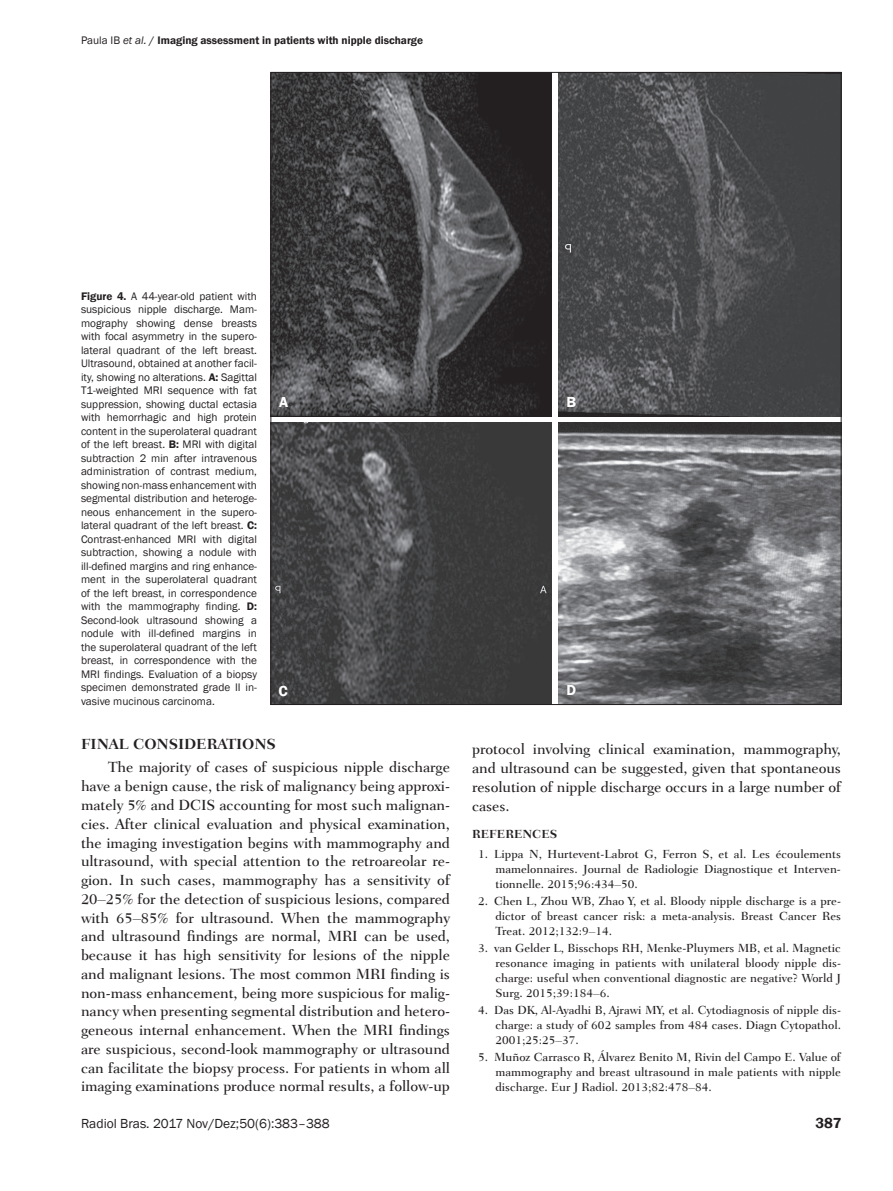
<style>
.page{position:relative;width:893px;height:1191px;background:#fff}
.page>*{position:absolute;margin:0;border:0;box-sizing:border-box;transform-origin:0 0}
.t1{font:500 15px/18.8px "Fairfield LT";letter-spacing:-.005em;color:#231f20;text-align:justify}
.t2{font:700 15px "Fairfield LT";letter-spacing:-.005em;color:#231f20}
.t3{font:600 15px "Franklin Gothic";color:#fff}
.t4{font:600 15px "Franklin Gothic";color:#231f20}
.t5{font:13.5px "Franklin Gothic";color:#231f20}
.t6{font:500 12px/15px "Fairfield LT";color:#231f20;text-align:justify}
.t7{font:700 12px "Fairfield LT";color:#231f20}
.t8{font:11.25px/13.5px "Franklin Gothic";color:#231f20;text-align:justify}
.t9{font:600 11.25px "Franklin Gothic";color:#231f20}
.s1{font-weight:400}
.s2{font-weight:400;font-style:italic}
.s3{font-weight:500}
.s4{font-weight:600}
</style>
<div class="page">
<img style="left:272px;top:74px;width:279px;height:342px">
<img style="left:558px;top:74px;width:281px;height:342px">
<img style="left:272px;top:423px;width:279px;height:280px">
<img style="left:558px;top:423px;width:281px;height:280px">
<p class="t9" style="left:81px;top:33px;width:344px"><span class="s1">Paula IB</span> <span class="s2">et al.</span> <span class="s3">/</span> Imaging assessment in patients with nipple discharge</p>
<p class="t8" style="left:81px;top:289px;width:178px"><span class="s4">Figure 4.</span> A 44-year-old patient with suspicious nipple discharge. Mam&shy;mography showing dense breasts with focal asymmetry in the supero&shy;lateral quadrant of the left breast.<br>Ultrasound, obtained at another facil&shy;ity, showing no alterations. <span class="s4">A:</span> Sagittal T1-weighted MRI sequence with fat suppression, showing ductal ectasia with hemorrhagic and high protein content in the superolateral quadrant of the left breast. <span class="s4">B:</span> MRI with digital subtraction 2 min after intravenous administration of contrast medium, showing non-mass enhancement with segmental distribution and heteroge&shy;neous enhancement in the supero&shy;lateral quadrant of the left breast. <span class="s4">C:<br></span>Contrast-enhanced MRI with digital subtraction, showing a nodule with ill-defined margins and ring enhance&shy;ment in the superolateral quadrant of the left breast, in correspondence with the mammography finding. <span class="s4">D:<br></span>Second-look ultrasound showing a nodule with ill-defined margins in the superolateral quadrant of the left breast, in correspondence with the MRI findings. Evaluation of a biopsy specimen demonstrated grade II in&shy;vasive mucinous carcinoma.</p>
<p class="t3" style="left:279px;top:393px;width:11px">A</p>
<p class="t3" style="left:566px;top:393px;width:11px">B</p>
<p class="t3" style="left:278px;top:681px;width:11px">C</p>
<p class="t3" style="left:566px;top:681px;width:11px">D</p>
<p class="t2" style="left:81px;top:735px;width:196px">FINAL CONSIDERATIONS</p>
<p class="t1" style="left:81px;top:758px;width:371px;text-indent:27px">The majority of cases of suspicious nipple discharge have a benign cause, the risk of malignancy being approxi&shy;mately 5% and DCIS accounting for most such malignan&shy;cies. After clinical evaluation and physical examination, the imaging investigation begins with mammography and ultrasound, with special attention to the retroareolar re&shy;gion. In such cases, mammography has a sensitivity of 20–25% for the detection of suspicious lesions, compared with 65–85% for ultrasound. When the mammography and ultrasound findings are normal, MRI can be used, because it has high sensitivity for lesions of the nipple and malignant lesions. The most common MRI finding is non-mass enhancement, being more suspicious for malig&shy;nancy when presenting segmental distribution and hetero&shy;geneous internal enhancement. When the MRI findings are suspicious, second-look mammography or ultrasound can facilitate the biopsy process. For patients in whom all imaging examinations produce normal results, a follow-up</p>
<p class="t1" style="left:472px;top:740px;width:371px">protocol involving clinical examination, mammography, and ultrasound can be suggested, given that spontaneous resolution of nipple discharge occurs in a large number of cases.</p>
<p class="t7" style="left:472px;top:827px;width:87px">REFERENCES</p>
<p class="t6" style="left:495px;top:846px;width:347px;text-indent:-17px">1. Lippa N, Hurtevent-Labrot G, Ferron S, et al. Les écoulements mamelonnaires. Journal de Radiologie Diagnostique et Interven&shy;tionnelle. 2015;96:434–50.</p>
<p class="t6" style="left:495px;top:893px;width:347px;text-indent:-17px">2. Chen L, Zhou WB, Zhao Y, et al. Bloody nipple discharge is a pre&shy;dictor of breast cancer risk: a meta-analysis. Breast Cancer Res Treat. 2012;132:9–14.</p>
<p class="t6" style="left:495px;top:940px;width:347px;text-indent:-17px">3. van Gelder L, Bisschops RH, Menke-Pluymers MB, et al. Magnetic resonance imaging in patients with unilateral bloody nipple dis&shy;charge: useful when conventional diagnostic are negative? World J Surg. 2015;39:184–6.</p>
<p class="t6" style="left:495px;top:1002px;width:347px;text-indent:-17px">4. Das DK, Al-Ayadhi B, Ajrawi MY, et al. Cytodiagnosis of nipple dis&shy;charge: a study of 602 samples from 484 cases. Diagn Cytopathol.<br>2001;25:25–37.</p>
<p class="t6" style="left:495px;top:1049px;width:347px;text-indent:-17px">5. Muñoz Carrasco R, Álvarez Benito M, Rivin del Campo E. Value of mammography and breast ultrasound in male patients with nipple discharge. Eur J Radiol. 2013;82:478–84.</p>
<p class="t5" style="left:81px;top:1114px;width:250px">Radiol Bras. 2017 Nov/Dez;50(6):383–388</p>
<p class="t4" style="left:815px;top:1113px;width:28px">387</p>
</div>
